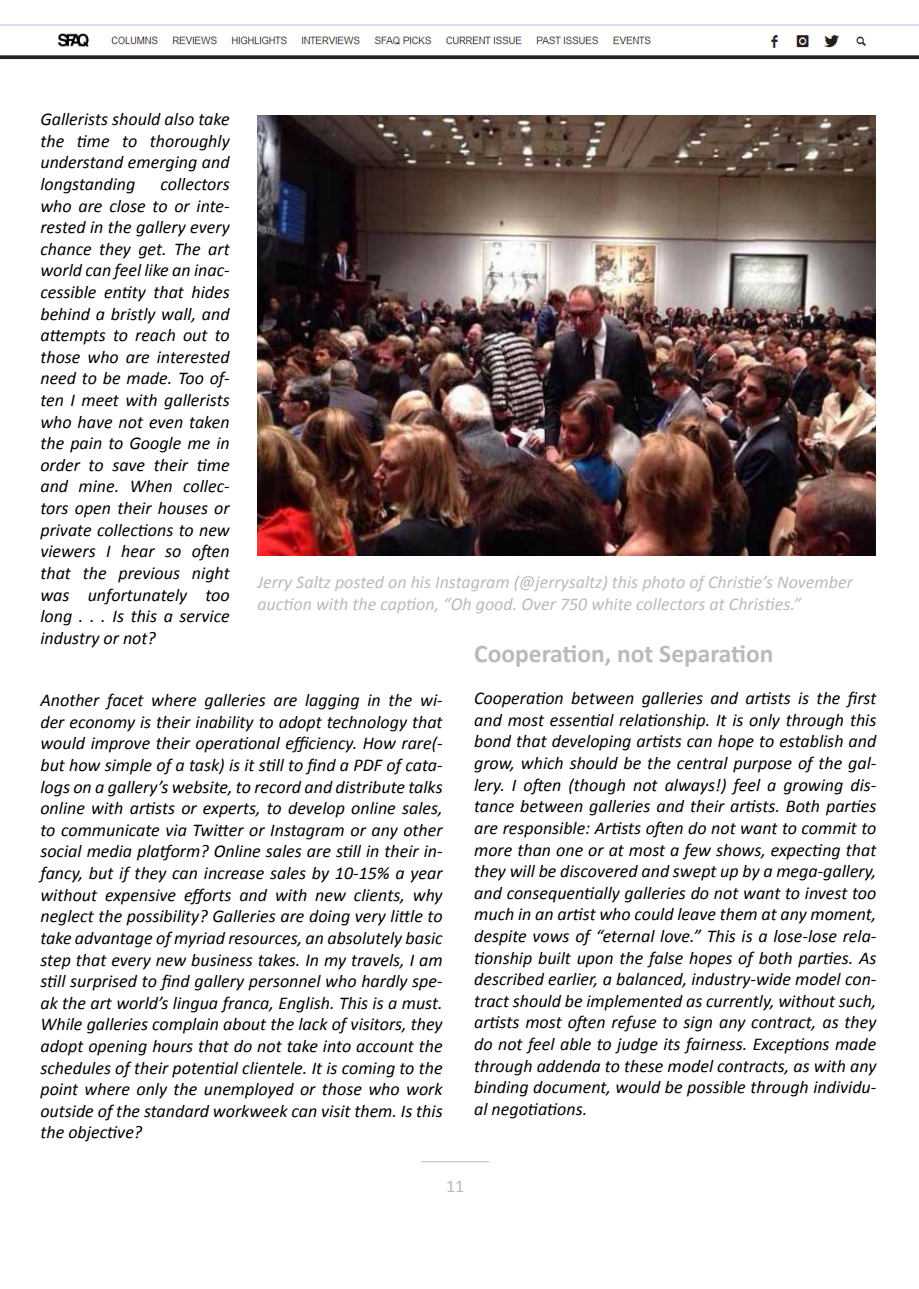
<style>
.page{position:relative;width:919px;height:1289px;background:#fff}
.page>*{position:absolute;margin:0;border:0;box-sizing:border-box;transform-origin:0 0}
.t1{font:700 25.5px "Calibri";color:#bababa}
.t2{font:italic 18px/21.6px "Calibri";color:#000;text-align:justify}
.t3{font:italic 18px/21.6px "Calibri";color:#bababa}
.t4{font:18px "Calibri";color:#bababa}
</style>
<div class="page">
<hr style="left:421px;top:1161px;width:68px;height:1px;background:#bababa">
<img style="left:257px;top:116px;width:619px;height:439px">
<img style="left:0;top:24px;width:918px;height:36px">
<p class="t2" style="left:40px;top:108px;width:191px">Gallerists should also take the time to thoroughly understand emerging and longstanding</p>
<p class="t2" style="left:40px;top:172px;width:191px;text-indent:120px">collectors who are close to or inte&shy;rested in the gallery every chance they get. The art world can feel like an inac&shy;cessible entity that hides behind a bristly wall, and attempts to reach out to those who are interested need to be made. Too of&shy;ten I meet with gallerists who have not even taken the pain to Google me in order to save their time and mine. When collec&shy;tors open their houses or private collections to new viewers I hear so often that the previous night was unfortunately too long . . . Is this a service industry or not?</p>
<p class="t3" style="left:257px;top:571px;width:597px">Jerry Saltz posted on his Instagram (@jerrysaltz) this photo of Christie’s November auction with the caption, “Oh good. Over 750 white collectors at Christies.”</p>
<h1 class="t1" style="left:474px;top:636px;width:301px">Cooperation, not Separation</h1>
<p class="t2" style="left:40px;top:688px;width:404px">Another facet where galleries are lagging in the wi&shy;der economy is their inability to adopt technology that would improve their operational efficiency. How rare(- but how simple of a task) is it still to find a PDF of cata&shy;logs on a gallery’s website, to record and distribute talks online with artists or experts, to develop online sales, to communicate via Twitter or Instagram or any other social media platform? Online sales are still in their in&shy;fancy, but if they can increase sales by 10-15% a year without expensive efforts and with new clients, why neglect the possibility? Galleries are doing very little to take advantage of myriad resources, an absolutely basic step that every new business takes. In my travels, I am still surprised to find gallery personnel who hardly spe&shy;ak the art world’s lingua franca, English. This is a must.<br>While galleries complain about the lack of visitors, they adopt opening hours that do not take into account the schedules of their potential clientele. It is coming to the point where only the unemployed or those who work outside of the standard workweek can visit them. Is this the objective?</p>
<p class="t2" style="left:474px;top:686px;width:404px">Cooperation between galleries and artists is the first and most essential relationship. It is only through this bond that developing artists can hope to establish and grow, which should be the central purpose of the gal&shy;lery. I often (though not always!) feel a growing dis&shy;tance between galleries and their artists. Both parties are responsible: Artists often do not want to commit to more than one or at most a few shows, expecting that they will be discovered and swept up by a mega-gallery, and consequentially galleries do not want to invest too much in an artist who could leave them at any moment, despite vows of “eternal love.” This is a lose-lose rela&shy;tionship built upon the false hopes of both parties. As described earlier, a balanced, industry-wide model con&shy;tract should be implemented as currently, without such, artists most often refuse to sign any contract, as they do not feel able to judge its fairness. Exceptions made through addenda to these model contracts, as with any binding document, would be possible through individu&shy;al negotiations.</p>
<p class="t4" style="left:446px;top:1174px;width:20px">11</p>
</div>
